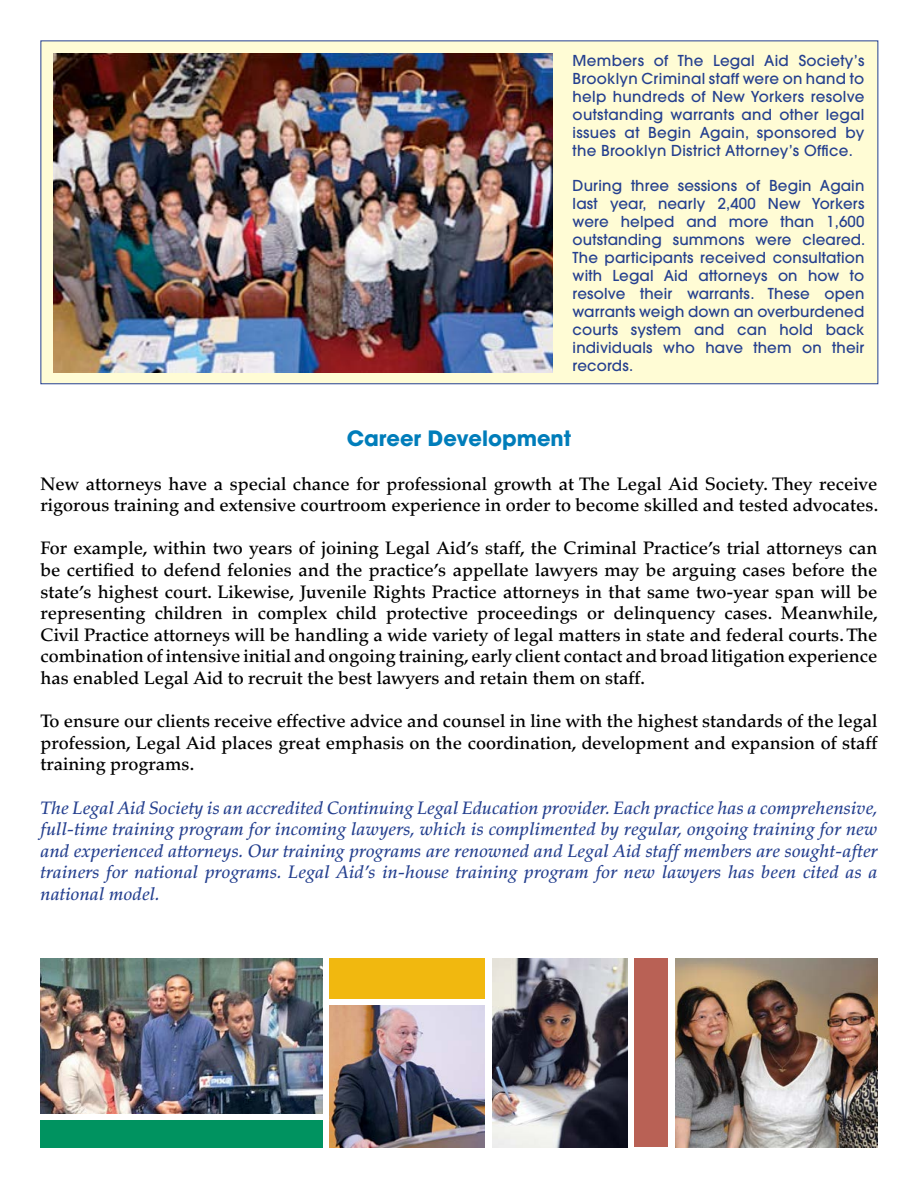
<style>
.page{position:relative;width:918px;height:1188px;background:#fff}
.page>*{position:absolute;margin:0;border:0;box-sizing:border-box;transform-origin:0 0}
.t1{font:700 21px "Avant Garde";color:#007dba}
.t2{font:500 18px/21.6px "Palatino";color:#000;text-align:justify}
.t3{font:italic 500 18px/21.6px "Palatino";letter-spacing:.01em;color:#25408f;text-align:justify}
.t4{font:500 15px/18px "Avant Garde";letter-spacing:.01em;color:#25408f;text-align:justify}
</style>
<div class="page">
<img style="left:40px;top:958px;width:283px;height:155px">
<img style="left:675px;top:959px;width:203px;height:189px">
<div style="left:634px;top:958px;width:34px;height:190px;background:#b96155"></div>
<img style="left:493px;top:959px;width:135px;height:189px">
<div style="left:329px;top:958px;width:156px;height:41px;background:#f1b80f"></div>
<img style="left:329px;top:1006px;width:156px;height:142px">
<div style="left:40px;top:1120px;width:283px;height:28px;background:#009360"></div>
<div style="left:40px;top:40px;width:838px;height:344px;background:#fffcd5;border:1px solid #25408f"></div>
<img style="left:53px;top:54px;width:499px;height:318px">
<p class="t4" style="left:573px;top:52px;width:293px">Members of The Legal Aid Society’s Brooklyn Criminal staff were on hand to help hundreds of New Yorkers resolve outstanding warrants and other legal issues at Begin Again, sponsored by the Brooklyn District Attorney’s Office.</p>
<p class="t4" style="left:573px;top:177px;width:294px">During three sessions of Begin Again last year, nearly 2,400 New Yorkers were helped and more than 1,600 outstanding summons were cleared.<br>The participants received consultation with Legal Aid attorneys on how to resolve their warrants. These open warrants weigh down an overburdened courts system and can hold back individuals who have them on their records.</p>
<p class="t1" style="left:347px;top:425px;width:226px">Career Development</p>
<p class="t2" style="left:40px;top:473px;width:839px">New attorneys have a special chance for professional growth at The Legal Aid Society. They receive rigorous training and extensive courtroom experience in order to become skilled and tested advocates.</p>
<p class="t2" style="left:40px;top:538px;width:839px">For example, within two years of joining Legal Aid’s staff, the Criminal Practice’s trial attorneys can be certified to defend felonies and the practice’s appellate lawyers may be arguing cases before the state’s highest court. Likewise, Juvenile Rights Practice attorneys in that same two-year span will be representing children in complex child protective proceedings or delinquency cases. Meanwhile, Civil Practice attorneys will be handling a wide variety of legal matters in state and federal courts. The combination of intensive initial and ongoing training, early client contact and broad litigation experience has enabled Legal Aid to recruit the best lawyers and retain them on staff.</p>
<p class="t2" style="left:40px;top:711px;width:839px">To ensure our clients receive effective advice and counsel in line with the highest standards of the legal profession, Legal Aid places great emphasis on the coordination, development and expansion of staff training programs.</p>
<p class="t3" style="left:40px;top:797px;width:839px">The Legal Aid Society is an accredited Continuing Legal Education provider. Each practice has a comprehensive, full-time training program for incoming lawyers, which is complimented by regular, ongoing training for new and experienced attorneys. Our training programs are renowned and Legal Aid staff members are sought-after trainers for national programs. Legal Aid’s in-house training program for new lawyers has been cited as a national model.</p>
</div>
